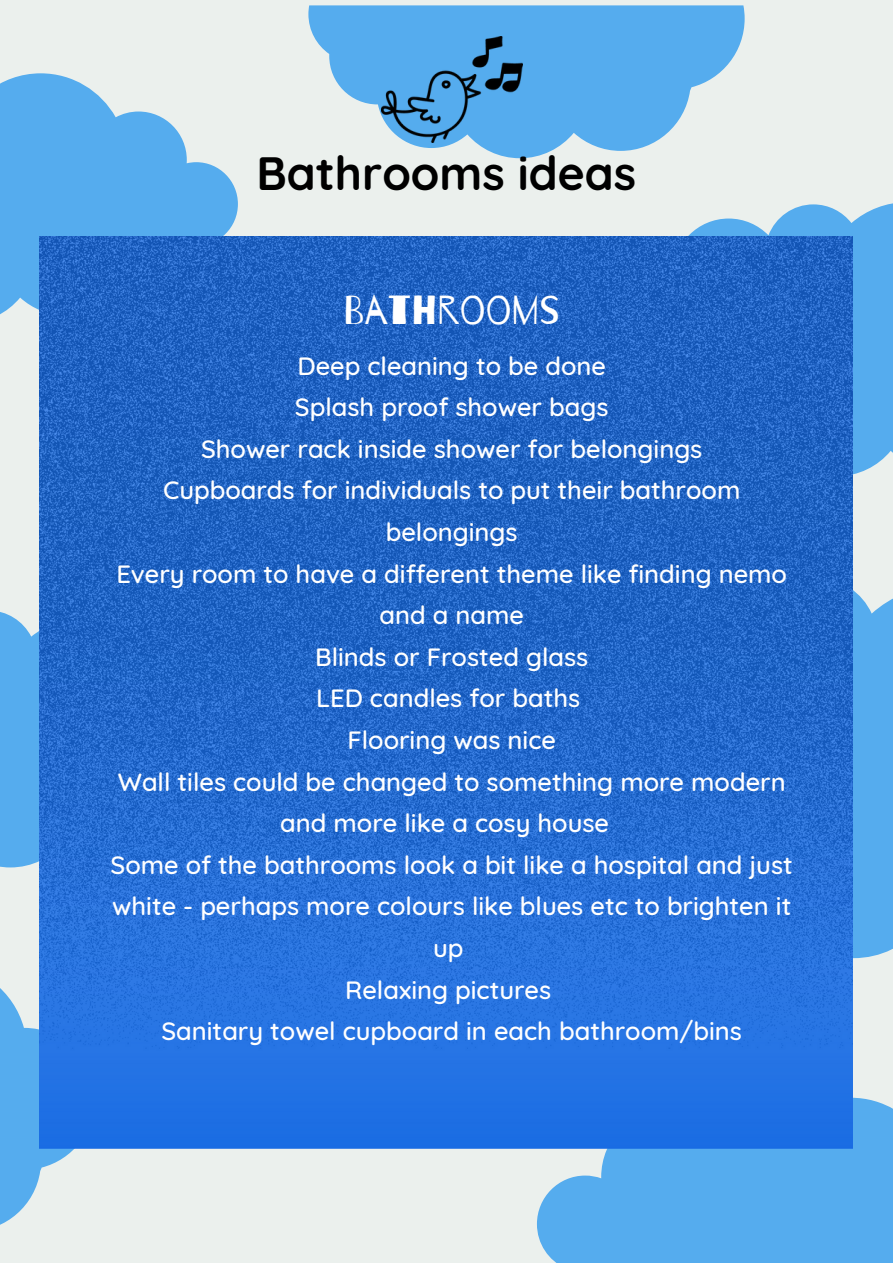
<style>
.page{position:relative;width:893px;height:1264px;background:#fff}
.page>*{position:absolute;margin:0;border:0;box-sizing:border-box;transform-origin:0 0}
.t1{font:700 46.5px "Quicksand";color:#000}
.t2{font:40.5px "Barrio";color:#fff}
.t3{font:500 25.5px/41.5px "Quicksand";color:#fff;text-align:center}
</style>
<div class="page">
<div style="left:0;top:0;width:892px;height:1262px;background:#ebf0ed"></div>
<svg style="left:0;top:73px;width:238px;height:250px;fill:#55acee"></svg>
<svg style="left:537px;top:1090px;width:355px;height:172px;background:#5eafed"></svg>
<div style="left:0;top:610px;width:40px;height:257px;background:#55acee"></div>
<svg style="left:688px;top:203px;width:204px;height:273px;fill:#55acee"></svg>
<svg style="left:0;top:964px;width:95px;height:261px"></svg>
<svg style="left:308px;top:5px;width:436px;height:153px;fill:#55acee"></svg>
<svg style="left:852px;top:578px;width:40px;height:380px;background:#5eafed"></svg>
<img style="left:40px;top:236px;width:812px;height:912px">
<img style="left:381px;top:36px;width:141px;height:107px">
<h1 class="t1" style="left:256px;top:144px;width:381px">Bathrooms ideas</h1>
<h2 class="t2" style="left:343px;top:288px;width:218px">BATHROOMS</h2>
<p class="t3" style="left:111px;top:344px;width:683px">Deep cleaning to be done<br>Splash proof shower bags<br>Shower rack inside shower for belongings<br>Cupboards for individuals to put their bathroom belongings<br>Every room to have a different theme like finding nemo and a name<br>Blinds or Frosted glass<br>LED candles for baths<br>Flooring was nice<br>Wall tiles could be changed to something more modern and more like a cosy house<br>Some of the bathrooms look a bit like a hospital and just white - perhaps more colours like blues etc to brighten it up<br>Relaxing pictures<br>Sanitary towel cupboard in each bathroom/bins</p>
</div>
